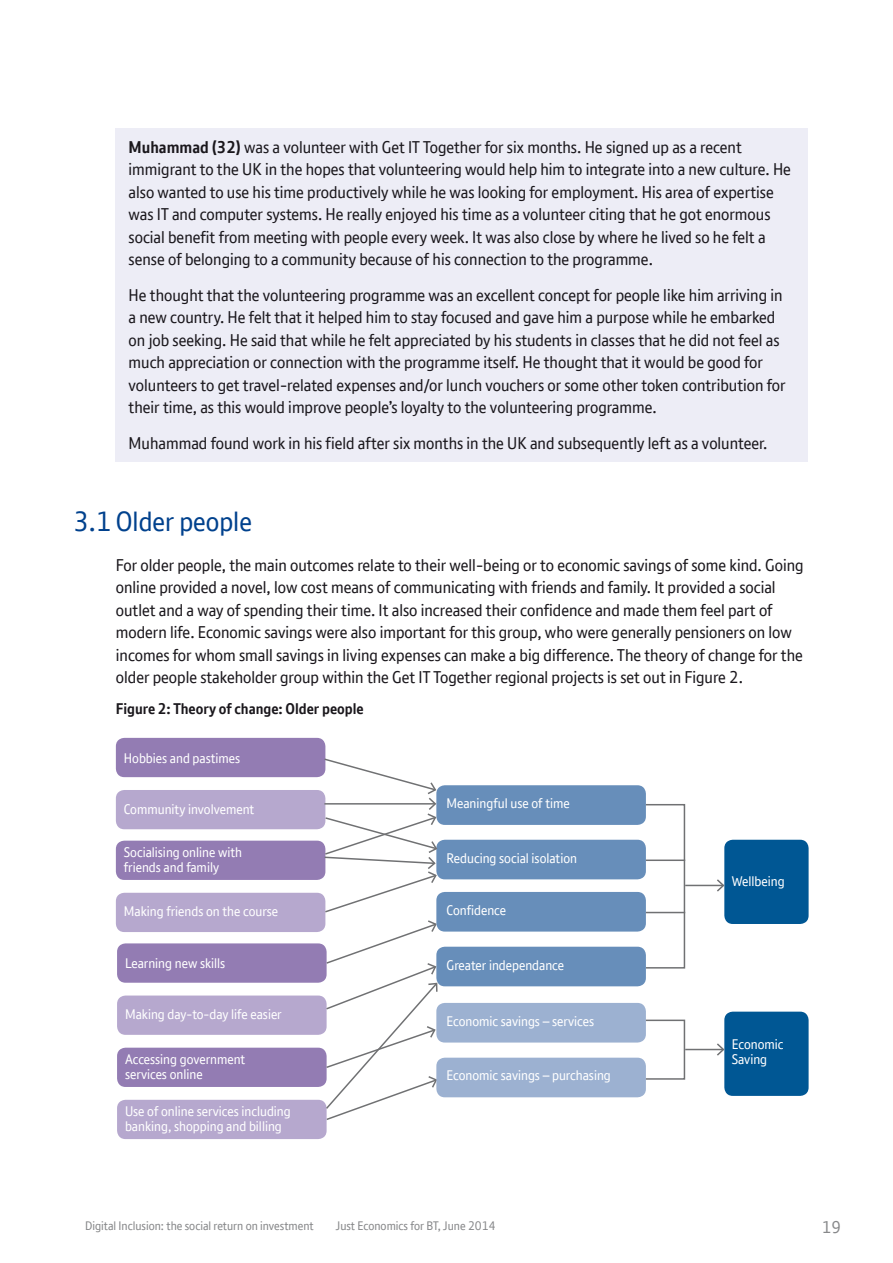
<style>
.page{position:relative;width:893px;height:1263px;background:#fff}
.page>*{position:absolute;margin:0;border:0;box-sizing:border-box;transform-origin:0 0}
.Heading_1{font:27px "BT Font";color:#00418d}
.Body_Text{font:16.5px/22.5px "BT Font";color:#1a171c}
.t1{font:16.5px "BT Font";color:#87888a}
.Figure_heading{font:700 15px "BT Font";color:#1a171c}
.t2{font:13.5px/15px "BT Font";color:#fff}
.t3{font:12px "BT Font";color:#87888a}
.s1{font-weight:700}
</style>
<div class="page">
<div style="left:116px;top:128px;width:692px;height:333px;background:#ededf6"></div>
<div style="left:116px;top:738px;width:209px;height:39px;background:#937cb3;border-radius:9px"></div>
<div style="left:116px;top:790px;width:209px;height:39px;background:#b6a8ce;border-radius:9px"></div>
<div style="left:436px;top:785px;width:210px;height:40px;background:#678eba;border-radius:9px"></div>
<div style="left:724px;top:840px;width:85px;height:84px;background:#005794;border-radius:9px"></div>
<div style="left:724px;top:1012px;width:85px;height:84px;background:#005794;border-radius:9px"></div>
<div style="left:645px;top:804px;width:40px;height:164px;border:2px solid #707173"></div>
<div style="left:116px;top:841px;width:209px;height:39px;background:#937cb3;border-radius:9px"></div>
<div style="left:116px;top:893px;width:209px;height:39px;background:#b6a8ce;border-radius:9px"></div>
<div style="left:117px;top:943px;width:210px;height:40px;background:#937cb3;border-radius:9px"></div>
<div style="left:117px;top:995px;width:210px;height:40px;background:#b6a8ce;border-radius:9px"></div>
<div style="left:117px;top:1048px;width:210px;height:39px;background:#937cb3;border-radius:9px"></div>
<div style="left:117px;top:1100px;width:210px;height:39px;background:#b6a8ce;border-radius:9px"></div>
<div style="left:436px;top:840px;width:210px;height:39px;background:#678eba;border-radius:9px"></div>
<div style="left:436px;top:892px;width:210px;height:39px;background:#678eba;border-radius:9px"></div>
<div style="left:436px;top:947px;width:210px;height:39px;background:#678eba;border-radius:9px"></div>
<div style="left:436px;top:1003px;width:210px;height:39px;background:#9cb1d1;border-radius:9px"></div>
<div style="left:436px;top:1058px;width:210px;height:39px;background:#9cb1d1;border-radius:9px"></div>
<svg style="left:323px;top:757px;width:116px;height:364px"></svg>
<hr style="left:646px;top:859px;width:39px;height:2px;background:#707173">
<hr style="left:646px;top:912px;width:39px;height:1px;background:#707173">
<hr style="left:685px;top:885px;width:38px;height:1px;background:#707173">
<svg style="left:715px;top:878px;width:10px;height:15px"></svg>
<div style="left:645px;top:1019px;width:40px;height:61px;border:2px solid #707173"></div>
<hr style="left:685px;top:1049px;width:38px;height:1px;background:#707173">
<svg style="left:715px;top:1042px;width:10px;height:15px"></svg>
<p class="Body_Text" style="left:129px;top:136px;width:664px"><span class="s1">Muhammad (32)</span> was a volunteer with Get IT Together for six months. He signed up as a recent immigrant to the UK in the hopes that volunteering would help him to integrate into a new culture. He also wanted to use his time productively while he was looking for employment. His area of expertise was IT and computer systems. He really enjoyed his time as a volunteer citing that he got enormous social benefit from meeting with people every week. It was also close by where he lived so he felt a sense of belonging to a community because of his connection to the programme.</p>
<p class="Body_Text" style="left:129px;top:283px;width:658px">He thought that the volunteering programme was an excellent concept for people like him arriving in a new country. He felt that it helped him to stay focused and gave him a purpose while he embarked on job seeking. He said that while he felt appreciated by his students in classes that he did not feel as much appreciation or connection with the programme itself. He thought that it would be good for volunteers to get travel-related expenses and/or lunch vouchers or some other token contribution for their time, as this would improve people’s loyalty to the volunteering programme.</p>
<p class="Body_Text" style="left:129px;top:431px;width:640px">Muhammad found work in his field after six months in the UK and subsequently left as a volunteer.</p>
<p class="Heading_1" style="left:73px;top:504px;width:180px">3.1 Older people</p>
<p class="Body_Text" style="left:116px;top:553px;width:689px">For older people, the main outcomes relate to their well-being or to economic savings of some kind. Going online provided a novel, low cost means of communicating with friends and family. It provided a social outlet and a way of spending their time. It also increased their confidence and made them feel part of modern life. Economic savings were also important for this group, who were generally pensioners on low incomes for whom small savings in living expenses can make a big difference. The theory of change for the older people stakeholder group within the Get IT Together regional projects is set out in Figure 2.</p>
<p class="Figure_heading" style="left:116px;top:699px;width:249px">Figure 2: Theory of change: Older people</p>
<p class="t2" style="left:124px;top:750px;width:118px">Hobbies and pastimes</p>
<p class="t2" style="left:124px;top:801px;width:132px">Community involvement</p>
<p class="t2" style="left:446px;top:796px;width:125px">Meaningful use of time</p>
<p class="t2" style="left:124px;top:844px;width:120px">Socialising online with friends and family</p>
<p class="t2" style="left:124px;top:904px;width:156px">Making friends on the course</p>
<p class="t2" style="left:125px;top:956px;width:102px">Learning new skills</p>
<p class="t2" style="left:125px;top:1007px;width:158px">Making day-to-day life easier</p>
<p class="t2" style="left:125px;top:1051px;width:122px">Accessing government services online</p>
<p class="t2" style="left:125px;top:1103px;width:167px">Use of online services including banking, shopping and billing</p>
<p class="t2" style="left:446px;top:850px;width:132px">Reducing social isolation</p>
<p class="t2" style="left:446px;top:902px;width:61px">Confidence</p>
<p class="t2" style="left:446px;top:957px;width:119px">Greater independance</p>
<p class="t2" style="left:446px;top:1013px;width:149px">Economic savings – services</p>
<p class="t2" style="left:446px;top:1068px;width:166px">Economic savings – purchasing</p>
<p class="t2" style="left:732px;top:874px;width:54px">Wellbeing</p>
<p class="t2" style="left:732px;top:1037px;width:53px">Economic<br>Saving</p>
<p class="t3" style="left:85px;top:1217px;width:230px">Digital Inclusion: the social return on investment</p>
<p class="t3" style="left:336px;top:1217px;width:161px">Just Economics for BT, June 2014</p>
<p class="t1" style="left:822px;top:1216px;width:20px">19</p>
</div>
